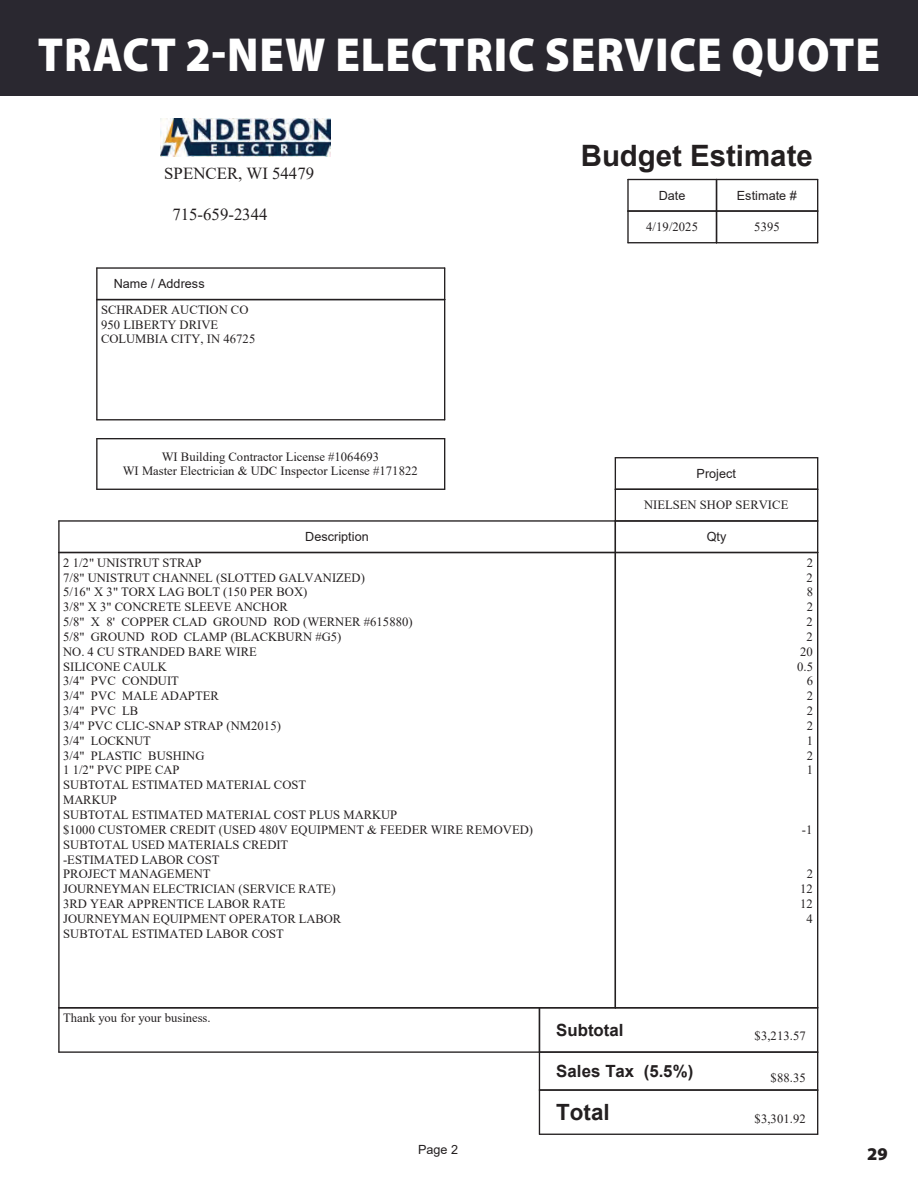
<style>
.page{position:relative;width:918px;height:1188px;background:#fff}
.page>*{position:absolute;margin:0;border:0;box-sizing:border-box;transform-origin:0 0}
.t1{font:900 48px "Myriad Pro";letter-spacing:.02em;color:#fff;scale:.93 1}
.t2{font:700 29.4px "Arial";color:#231f20}
.t3{font:700 22.35px "Arial";color:#231f20}
.t4{font:900 18px "Myriad Pro";color:#231f20}
.t5{font:16.8px "Times New Roman";color:#231f20}
.t6{font:700 16.8px "Arial";color:#231f20}
.t7{font:12.6px/14.9px "Times New Roman";color:#231f20}
.t8{font:12.6px "Arial";color:#231f20}
</style>
<div class="page">
<div style="left:0;top:0;width:918px;height:96px;background:#2a2830"></div>
<img style="left:160px;top:119px;width:171px;height:38px">
<hr style="left:627px;top:180px;width:2px;height:31px;background:#231f20">
<hr style="left:628px;top:179px;width:89px;height:1px;background:#231f20">
<hr style="left:627px;top:211px;width:2px;height:32px;background:#231f20">
<hr style="left:628px;top:210px;width:89px;height:2px;background:#231f20">
<hr style="left:628px;top:242px;width:89px;height:1px;background:#231f20">
<hr style="left:716px;top:180px;width:1px;height:31px;background:#231f20">
<hr style="left:817px;top:180px;width:1px;height:31px;background:#231f20">
<hr style="left:717px;top:179px;width:101px;height:1px;background:#231f20">
<hr style="left:716px;top:211px;width:1px;height:32px;background:#231f20">
<hr style="left:817px;top:211px;width:1px;height:32px;background:#231f20">
<hr style="left:717px;top:210px;width:101px;height:2px;background:#231f20">
<hr style="left:717px;top:242px;width:101px;height:1px;background:#231f20">
<hr style="left:96px;top:268px;width:2px;height:32px;background:#231f20">
<hr style="left:444px;top:268px;width:1px;height:32px;background:#231f20">
<hr style="left:97px;top:267px;width:348px;height:2px;background:#231f20">
<hr style="left:96px;top:300px;width:2px;height:120px;background:#231f20">
<hr style="left:444px;top:300px;width:1px;height:120px;background:#231f20">
<hr style="left:97px;top:299px;width:348px;height:1px;background:#231f20">
<hr style="left:97px;top:419px;width:348px;height:1px;background:#231f20">
<hr style="left:615px;top:458px;width:1px;height:31px;background:#231f20">
<hr style="left:817px;top:458px;width:1px;height:31px;background:#231f20">
<hr style="left:615px;top:457px;width:203px;height:1px;background:#231f20">
<hr style="left:615px;top:489px;width:1px;height:32px;background:#231f20">
<hr style="left:817px;top:489px;width:1px;height:32px;background:#231f20">
<hr style="left:615px;top:489px;width:203px;height:1px;background:#231f20">
<hr style="left:58px;top:1008px;width:2px;height:44px;background:#231f20">
<hr style="left:59px;top:1051px;width:480px;height:2px;background:#231f20">
<hr style="left:539px;top:1090px;width:1px;height:44px;background:#231f20">
<hr style="left:817px;top:1090px;width:1px;height:44px;background:#231f20">
<hr style="left:539px;top:1134px;width:279px;height:1px;background:#231f20">
<hr style="left:539px;top:1008px;width:1px;height:44px;background:#231f20">
<hr style="left:817px;top:1008px;width:1px;height:44px;background:#231f20">
<hr style="left:539px;top:1052px;width:1px;height:38px;background:#231f20">
<hr style="left:817px;top:1052px;width:1px;height:38px;background:#231f20">
<hr style="left:539px;top:1051px;width:279px;height:2px;background:#231f20">
<hr style="left:539px;top:1089px;width:279px;height:2px;background:#231f20">
<hr style="left:96px;top:439px;width:2px;height:50px;background:#231f20">
<hr style="left:444px;top:439px;width:1px;height:50px;background:#231f20">
<hr style="left:97px;top:438px;width:348px;height:1px;background:#231f20">
<hr style="left:97px;top:489px;width:348px;height:1px;background:#231f20">
<hr style="left:58px;top:521px;width:2px;height:32px;background:#231f20">
<hr style="left:59px;top:520px;width:556px;height:2px;background:#231f20">
<hr style="left:615px;top:521px;width:1px;height:32px;background:#231f20">
<hr style="left:817px;top:521px;width:1px;height:32px;background:#231f20">
<hr style="left:615px;top:520px;width:203px;height:2px;background:#231f20">
<hr style="left:58px;top:553px;width:2px;height:455px;background:#231f20">
<hr style="left:59px;top:552px;width:556px;height:1px;background:#231f20">
<hr style="left:59px;top:1007px;width:556px;height:1px;background:#231f20">
<hr style="left:615px;top:553px;width:1px;height:455px;background:#231f20">
<hr style="left:817px;top:553px;width:1px;height:455px;background:#231f20">
<hr style="left:615px;top:552px;width:203px;height:1px;background:#231f20">
<hr style="left:615px;top:1007px;width:203px;height:1px;background:#231f20">
<h1 class="t1" style="left:38px;top:23px;width:908px">TRACT 2-NEW ELECTRIC SERVICE QUOTE</h1>
<h3 class="t5" style="left:164px;top:161px;width:151px">SPENCER, WI 54479</h3>
<h3 class="t5" style="left:172px;top:202px;width:97px">715-659-2344</h3>
<p class="t8" style="left:114px;top:275px;width:92px">Name / Address</p>
<p class="t7" style="left:101px;top:302px;width:156px">SCHRADER AUCTION CO<br>950 LIBERTY DRIVE<br>COLUMBIA CITY, IN 46725</p>
<p class="t7" style="left:123px;top:449px;width:296px;text-align:center">WI Building Contractor License #1064693<br>WI Master Electrician &amp; UDC Inspector License #171822</p>
<h2 class="t2" style="left:581px;top:134px;width:234px">Budget Estimate</h2>
<p class="t8" style="left:659px;top:186px;width:28px">Date</p>
<p class="t7" style="left:646px;top:219px;width:53px">4/19/2025</p>
<p class="t8" style="left:737px;top:186px;width:62px">Estimate #</p>
<p class="t7" style="left:754px;top:219px;width:27px">5395</p>
<p class="t8" style="left:697px;top:465px;width:41px">Project</p>
<p class="t7" style="left:644px;top:497px;width:146px">NIELSEN SHOP SERVICE</p>
<p class="t8" style="left:305px;top:528px;width:65px">Description</p>
<p class="t8" style="left:707px;top:528px;width:21px">Qty</p>
<p class="t7" style="left:63px;top:555px;width:140px">2 1/2" UNISTRUT STRAP</p>
<p class="t7" style="left:807px;top:555px;width:8px">2</p>
<p class="t7" style="left:63px;top:569px;width:303px">7/8" UNISTRUT CHANNEL (SLOTTED GALVANIZED)</p>
<p class="t7" style="left:807px;top:569px;width:8px">2</p>
<p class="t7" style="left:63px;top:584px;width:246px">5/16" X 3" TORX LAG BOLT (150 PER BOX)</p>
<p class="t7" style="left:807px;top:584px;width:8px">8</p>
<p class="t7" style="left:63px;top:599px;width:226px">3/8" X 3" CONCRETE SLEEVE ANCHOR</p>
<p class="t7" style="left:807px;top:599px;width:8px">2</p>
<p class="t7" style="left:63px;top:614px;width:351px">5/8" X 8' COPPER CLAD GROUND ROD (WERNER #615880)</p>
<p class="t7" style="left:806px;top:614px;width:8px">2</p>
<p class="t7" style="left:63px;top:629px;width:280px">5/8" GROUND ROD CLAMP (BLACKBURN #G5)</p>
<p class="t7" style="left:807px;top:629px;width:8px">2</p>
<p class="t7" style="left:63px;top:644px;width:195px">NO. 4 CU STRANDED BARE WIRE</p>
<p class="t7" style="left:800px;top:644px;width:14px">20</p>
<p class="t7" style="left:63px;top:659px;width:105px">SILICONE CAULK</p>
<p class="t7" style="left:797px;top:659px;width:17px">0.5</p>
<p class="t7" style="left:63px;top:673px;width:117px">3/4" PVC CONDUIT</p>
<p class="t7" style="left:807px;top:673px;width:8px">6</p>
<p class="t7" style="left:63px;top:688px;width:157px">3/4" PVC MALE ADAPTER</p>
<p class="t7" style="left:807px;top:688px;width:8px">2</p>
<p class="t7" style="left:63px;top:703px;width:77px">3/4" PVC LB</p>
<p class="t7" style="left:807px;top:703px;width:8px">2</p>
<p class="t7" style="left:63px;top:718px;width:219px">3/4" PVC CLIC-SNAP STRAP (NM2015)</p>
<p class="t7" style="left:807px;top:718px;width:8px">2</p>
<p class="t7" style="left:63px;top:733px;width:89px">3/4" LOCKNUT</p>
<p class="t7" style="left:807px;top:733px;width:8px">1</p>
<p class="t7" style="left:63px;top:748px;width:143px">3/4" PLASTIC BUSHING</p>
<p class="t7" style="left:807px;top:748px;width:8px">2</p>
<p class="t7" style="left:63px;top:762px;width:118px">1 1/2" PVC PIPE CAP</p>
<p class="t7" style="left:807px;top:762px;width:8px">1</p>
<p class="t7" style="left:63px;top:777px;width:472px">SUBTOTAL ESTIMATED MATERIAL COST<br>MARKUP<br>SUBTOTAL ESTIMATED MATERIAL COST PLUS MARKUP<br>$1000 CUSTOMER CREDIT (USED 480V EQUIPMENT &amp; FEEDER WIRE REMOVED)</p>
<p class="t7" style="left:802px;top:822px;width:12px">-1</p>
<p class="t7" style="left:63px;top:837px;width:227px">SUBTOTAL USED MATERIALS CREDIT -ESTIMATED LABOR COST<br>PROJECT MANAGEMENT</p>
<p class="t7" style="left:807px;top:866px;width:8px">2</p>
<p class="t7" style="left:63px;top:881px;width:274px">JOURNEYMAN ELECTRICIAN (SERVICE RATE)</p>
<p class="t7" style="left:800px;top:881px;width:14px">12</p>
<p class="t7" style="left:63px;top:896px;width:224px">3RD YEAR APPRENTICE LABOR RATE</p>
<p class="t7" style="left:800px;top:896px;width:14px">12</p>
<p class="t7" style="left:63px;top:911px;width:280px">JOURNEYMAN EQUIPMENT OPERATOR LABOR</p>
<p class="t7" style="left:807px;top:911px;width:8px">4</p>
<p class="t7" style="left:63px;top:926px;width:222px">SUBTOTAL ESTIMATED LABOR COST</p>
<p class="t7" style="left:63px;top:1010px;width:149px">Thank you for your business.</p>
<p class="t8" style="left:418px;top:1141px;width:42px">Page 2</p>
<h3 class="t6" style="left:556px;top:1018px;width:69px">Subtotal</h3>
<h3 class="t6" style="left:556px;top:1059px;width:138px">Sales Tax (5.5%)</h3>
<h3 class="t3" style="left:556px;top:1096px;width:55px">Total</h3>
<p class="t7" style="left:755px;top:1028px;width:53px">$3,213.57</p>
<p class="t7" style="left:771px;top:1070px;width:37px">$88.35</p>
<p class="t7" style="left:755px;top:1111px;width:53px">$3,301.92</p>
<h3 class="t4" style="left:867px;top:1142px;width:22px">29</h3>
</div>
